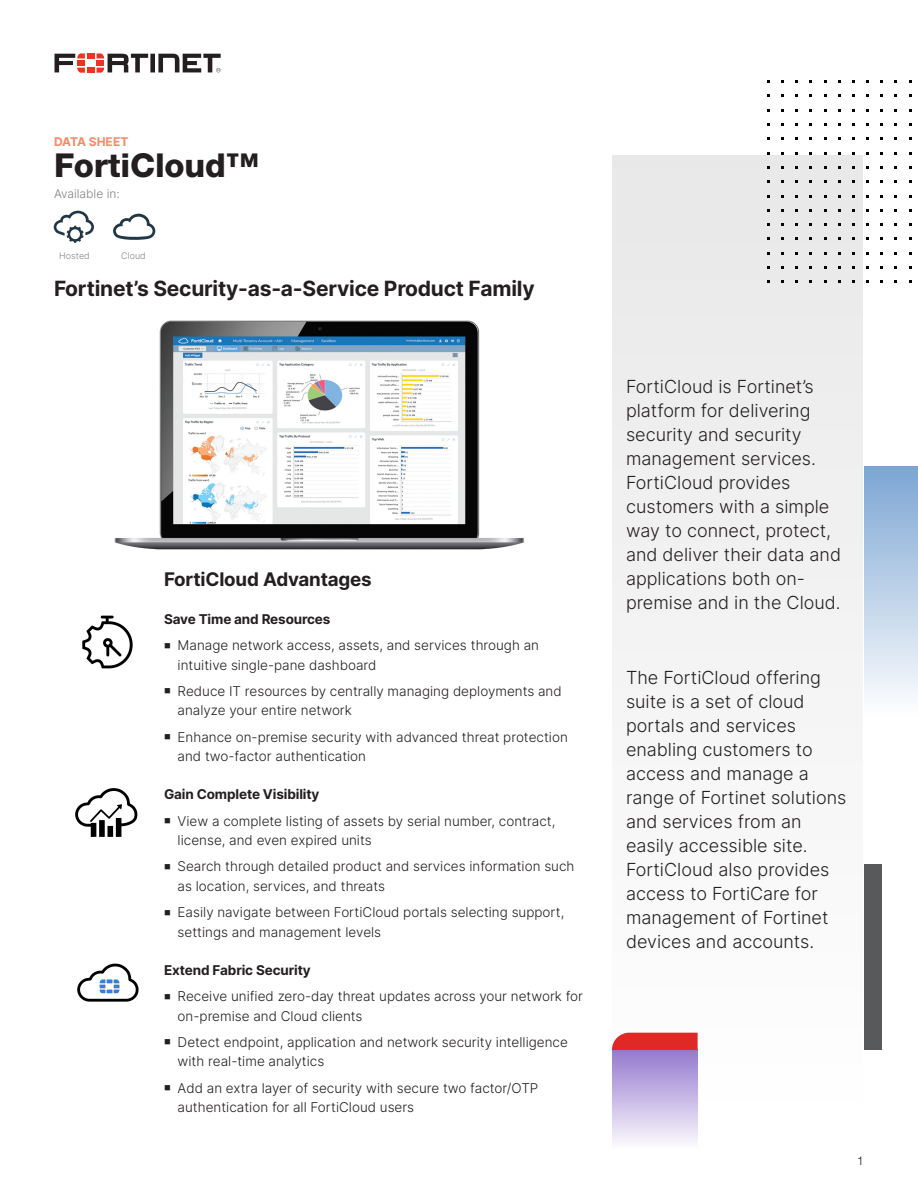
<style>
.page{position:relative;width:918px;height:1188px;background:#fff}
.page>*{position:absolute;margin:0;border:0;box-sizing:border-box;transform-origin:0 0}
.Product_Title{font:800 33px "Helvetica Neue LT Std";letter-spacing:-.005em;color:#231f20}
.Product_Subtitle{font:700 21px "Inter";letter-spacing:-.01em;color:#231f20}
.Sidebar_Header{font:700 18.75px "Inter";letter-spacing:-.01em;color:#231f20}
.Product_Intro{font:300 18px/24px "Inter";color:#231f20}
.t1{font:300 13.5px/19.5px "Inter";color:#231f20}
.Section_Sub-sub_Head{font:700 13.5px "Inter";letter-spacing:-.01em;color:#231f20}
.Page_Header_-_Body{font:300 12px "Inter";color:#808285}
.Page_Header_-_Body-2{font:700 12px "Inter";color:#f58a67}
.t2{font:300 12px "Helvetica Neue LT Pro";color:#231f20}
.Page_Header_-_Body-3{font:300 9px "Inter";color:#808285}
</style>
<div class="page">
<svg style="left:55px;top:53px;width:166px;height:20px"></svg>
<svg style="left:612px;top:1050px;width:86px;height:93px"></svg>
<div style="left:864px;top:864px;width:17px;height:185px;background:#58595b"></div>
<div style="left:864px;top:467px;width:54px;height:248px;background:linear-gradient(to bottom,#7ca6d3,#fdfdfe)"></div>
<div style="left:613px;top:156px;width:250px;height:957px;background:#f2f2f2"></div>
<svg style="left:54px;top:211px;width:40px;height:32px"></svg>
<svg style="left:113px;top:214px;width:42px;height:26px"></svg>
<img style="left:115px;top:320px;width:409px;height:230px">
<img style="left:82px;top:615px;width:51px;height:54px">
<img style="left:77px;top:963px;width:62px;height:39px">
<img style="left:75px;top:788px;width:63px;height:49px">
<p class="Page_Header_-_Body-2" style="left:54px;top:133px;width:76px">DATA SHEET</p>
<p class="Product_Title" style="left:54px;top:145px;width:206px">FortiCloud™</p>
<p class="Page_Header_-_Body" style="left:54px;top:185px;width:67px">Available in:</p>
<p class="Page_Header_-_Body-3" style="left:59px;top:249px;width:32px">Hosted</p>
<p class="Page_Header_-_Body-3" style="left:121px;top:249px;width:26px">Cloud</p>
<p class="Product_Subtitle" style="left:54px;top:273px;width:482px">Fortinet’s Security-as-a-Service Product Family</p>
<p class="Sidebar_Header" style="left:164px;top:565px;width:209px">FortiCloud Advantages</p>
<p class="Section_Sub-sub_Head" style="left:164px;top:609px;width:168px">Save Time and Resources</p>
<p class="t1" style="left:178px;top:635px;width:363px;text-indent:-14px">■ Manage network access, assets, and services through an intuitive single-pane dashboard</p>
<p class="t1" style="left:178px;top:681px;width:386px;text-indent:-14px">■ Reduce IT resources by centrally managing deployments and analyze your entire network</p>
<p class="t1" style="left:178px;top:727px;width:392px;text-indent:-14px">■ Enhance on-premise security with advanced threat protection and two-factor authentication</p>
<p class="Section_Sub-sub_Head" style="left:164px;top:785px;width:157px">Gain Complete Visibility</p>
<p class="t1" style="left:178px;top:811px;width:379px;text-indent:-14px">■ View a complete listing of assets by serial number, contract, license, and even expired units</p>
<p class="t1" style="left:178px;top:856px;width:398px;text-indent:-14px">■ Search through detailed product and services information such as location, services, and threats</p>
<p class="t1" style="left:178px;top:902px;width:388px;text-indent:-14px">■ Easily navigate between FortiCloud portals selecting support, settings and management levels</p>
<p class="Section_Sub-sub_Head" style="left:164px;top:960px;width:148px">Extend Fabric Security</p>
<p class="t1" style="left:178px;top:986px;width:407px;text-indent:-14px">■ Receive unified zero-day threat updates across your network for on-premise and Cloud clients</p>
<p class="t1" style="left:178px;top:1032px;width:392px;text-indent:-14px">■ Detect endpoint, application and network security intelligence with real-time analytics</p>
<p class="t1" style="left:178px;top:1078px;width:362px;text-indent:-14px">■ Add an extra layer of security with secure two factor/OTP authentication for all FortiCloud users</p>
<p class="Product_Intro" style="left:626px;top:374px;width:217px">FortiCloud is Fortinet’s platform for delivering security and security management services.<br>FortiCloud provides customers with a simple way to connect, protect, and deliver their data and applications both on&shy;premise and in the Cloud.</p>
<p class="Product_Intro" style="left:626px;top:665px;width:222px">The FortiCloud offering suite is a set of cloud portals and services enabling customers to access and manage a range of Fortinet solutions and services from an easily accessible site.<br>FortiCloud also provides access to FortiCare for management of Fortinet devices and accounts.</p>
<p class="t2" style="left:857px;top:1154px;width:8px">1</p>
</div>
